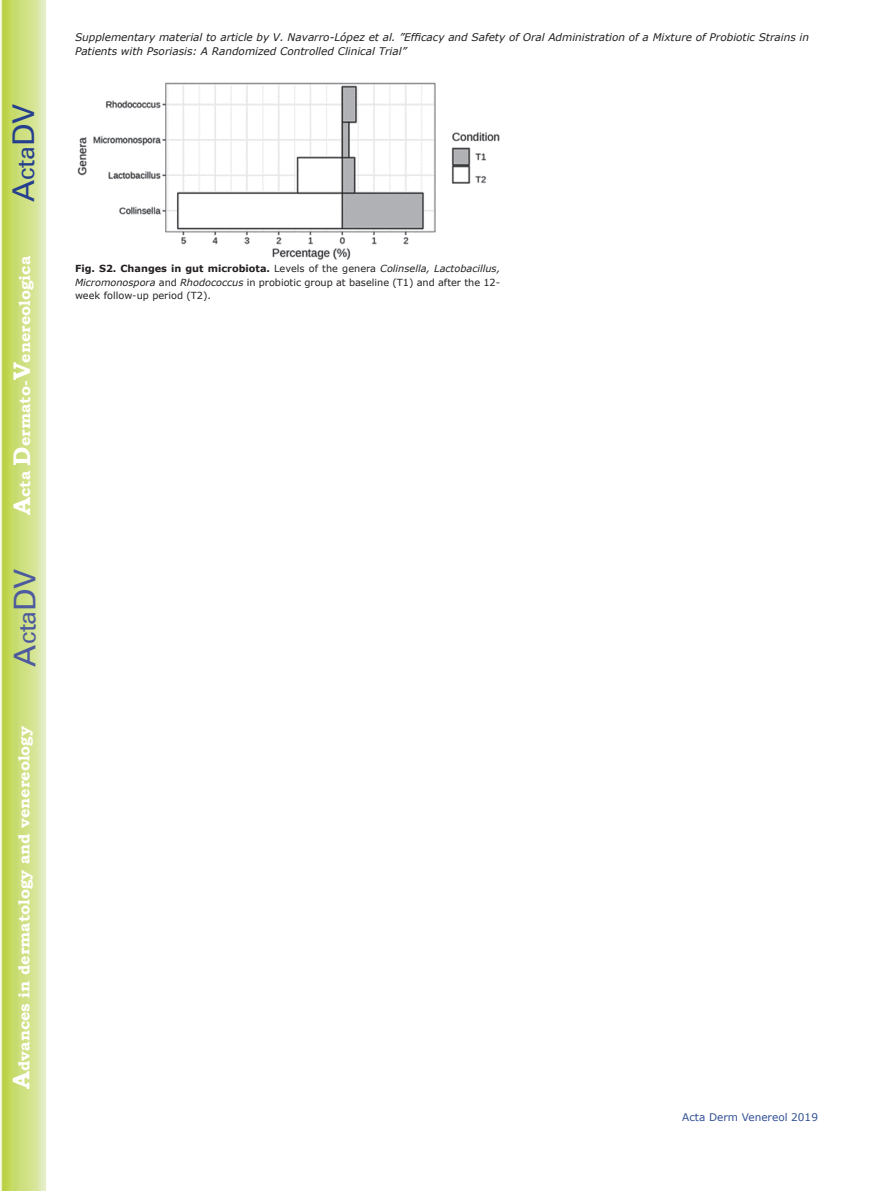
<style>
.page{position:relative;width:893px;height:1191px;background:#fff}
.page>*{position:absolute;margin:0;border:0;box-sizing:border-box;transform-origin:0 0}
.t1{font:30px "Univers";color:#4d5a9e}
.t2{font:30px "Univers";color:#253f8e}
.t3{font:700 15.75px "Bookman Old Style";color:#fff}
.t4{font:italic 10.5px/13.5px "Verdana";color:#231f20}
.t5{font:10.5px "Verdana";color:#324f95}
.t6{font:9.75px/13.5px "Verdana";color:#231f20;text-align:justify}
.s1{font-size:24px}
.s2{font-weight:700}
.s3{font-style:italic}
</style>
<div class="page">
<svg style="left:1px;top:0;width:45px;height:1191px;background:#cfe084"></svg>
<img style="left:77px;top:83px;width:423px;height:176px">
<h1 class="t2" style="left:6px;top:202px;width:100px;rotate:-90deg">A<span class="s1">cta</span>DV</h1>
<h2 class="t3" style="left:15px;top:515px;width:260px;rotate:-90deg"><span class="s1">A</span>cta <span class="s1">D</span>ermato-<span class="s1">V</span>enereologica</h2>
<h1 class="t1" style="left:7px;top:666px;width:100px;rotate:-90deg">A<span class="s1">cta</span>DV</h1>
<h2 class="t3" style="left:15px;top:1088px;width:364px;rotate:-90deg"><span class="s1">A</span>dvances in dermatology and venereology</h2>
<p class="t4" style="left:75px;top:31px;width:736px">Supplementary material to article by V. Navarro-López et al. ”Efficacy and Safety of Oral Administration of a Mixture of Probiotic Strains in<br>Patients with Psoriasis: A Randomized Controlled Clinical Trial”</p>
<p class="t6" style="left:75px;top:262px;width:427px"><span class="s2">Fig. S2. Changes in gut microbiota.</span> Levels of the genera <span class="s3">Colinsella, Lactobacillus, Micromonospora</span> and <span class="s3">Rhodococcus</span> in probiotic group at baseline (T1) and after the 12- week follow-up period (T2).</p>
<p class="t5" style="left:682px;top:1110px;width:137px">Acta Derm Venereol 2019</p>
</div>
